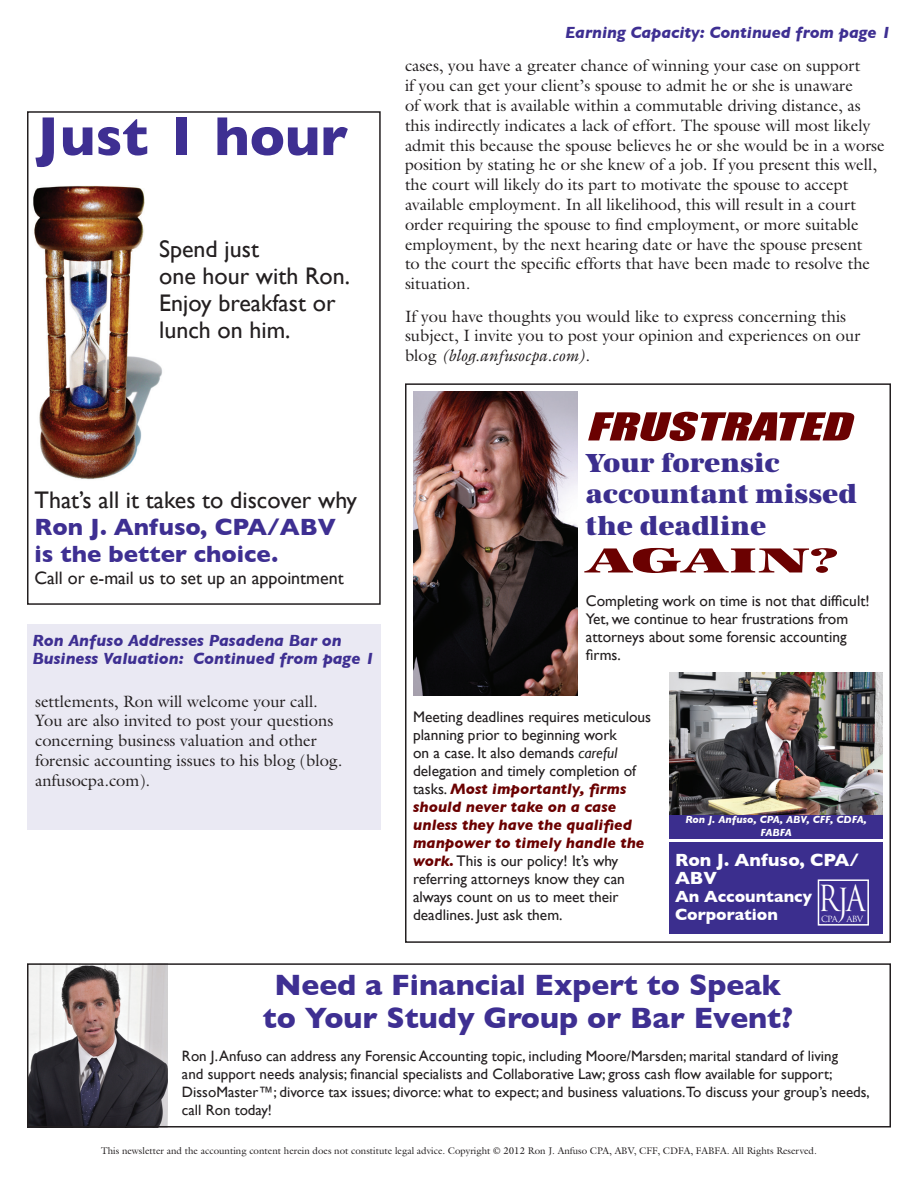
<style>
.page{position:relative;width:918px;height:1188px;background:#fff}
.page>*{position:absolute;margin:0;border:0;box-sizing:border-box;transform-origin:0 0}
.t1{font:700 55.5px "Gill Sans";color:#3e2f92}
.t2{font:700 36px "URW Antiqua T Ultr";color:#6b0101;scale:1.75 1}
.t3{font:italic 35.7px "Impact";color:#6b0101;scale:1.52 1}
.t4{font:34.95px "Trajan Pro";color:#fff;scale:.78 1}
.t5{font:700 30px/33px "Gill Sans";color:#3e2f92;text-align:center}
.t6{font:700 27px/31.5px "URW Antiqua T Ultr";color:#3b2e8e}
.t7{font:24px/27px "Gill Sans";color:#231f20}
.t8{font:700 24px/27px "Gill Sans";color:#3e2f92}
.t9{font:18px "Gill Sans";color:#231f20}
.t10{font:700 18px/18px "Gill Sans";color:#fff}
.t11{font:16.5px/19.8px "Galliard";color:#231f20}
.t12{font:italic 700 16.5px/18px "Gill Sans";color:#3e2f92}
.t13{font:700 16.5px/18px "Gill Sans";color:#fff}
.t14{font:15.3px/18px "Gill Sans";color:#231f20}
.t15{font:15px/18px "Gill Sans";color:#231f20}
.t16{font:italic 700 10.5px/12.6px "Gill Sans";color:#fff;text-align:center}
.t17{font:9.75px "Galliard";color:#231f20}
.t18{font:8.25px "Trajan Pro";letter-spacing:-.095em;color:#fff;scale:1.05 1}
.s1{font-style:italic}
.s2{font-weight:700;font-style:italic;color:#6b0101}
</style>
<div class="page">
<img style="left:33px;top:185px;width:129px;height:295px">
<img style="left:30px;top:966px;width:137px;height:159px">
<img style="left:414px;top:392px;width:164px;height:304px">
<img style="left:670px;top:673px;width:213px;height:142px">
<div style="left:670px;top:842px;width:213px;height:91px;background:#3b2e8e"></div>
<div style="left:670px;top:815px;width:213px;height:24px;background:#3b2e8e"></div>
<div style="left:818px;top:880px;width:50px;height:45px;background:#3e2f92"></div>
<div style="left:818px;top:879px;width:51px;height:47px;border:2px solid #fff"></div>
<div style="left:27px;top:670px;width:354px;height:159px;background:#eae9f3"></div>
<div style="left:27px;top:624px;width:354px;height:50px;background:#eae9f3"></div>
<div style="left:27px;top:111px;width:354px;height:494px;border:2px solid #231f20"></div>
<div style="left:27px;top:963px;width:864px;height:165px;border:2px solid #231f20"></div>
<div style="left:405px;top:383px;width:486px;height:560px;border:2px solid #231f20"></div>
<h1 class="t1" style="left:37px;top:104px;width:313px">Just 1 hour</h1>
<h3 class="t7" style="left:159px;top:235px;width:193px">Spend just<br>one hour with Ron.<br>Enjoy breakfast or lunch on him.</h3>
<h3 class="t7" style="left:35px;top:486px;width:324px">That’s all it takes to discover why</h3>
<h3 class="t8" style="left:35px;top:513px;width:303px">Ron J. Anfuso, CPA/ABV is the better choice.</h3>
<p class="t9" style="left:35px;top:568px;width:311px">Call or e-mail us to set up an appointment</p>
<p class="t12" style="left:32px;top:631px;width:344px">Ron Anfuso Addresses Pasadena Bar on<br>Business Valuation: Continued from page 1</p>
<p class="t11" style="left:35px;top:691px;width:309px">settlements, Ron will welcome your call.<br>You are also invited to post your questions concerning business valuation and other forensic accounting issues to his blog (blog. anfusocpa.com).</p>
<p class="t12" style="left:565px;top:24px;width:327px">Earning Capacity: Continued from page 1</p>
<p class="t11" style="left:405px;top:56px;width:481px">cases, you have a greater chance of winning your case on support<br>if you can get your client’s spouse to admit he or she is unaware<br>of work that is available within a commutable driving distance, as this indirectly indicates a lack of effort. The spouse will most likely admit this because the spouse believes he or she would be in a worse position by stating he or she knew of a job. If you present this well, the court will likely do its part to motivate the spouse to accept available employment. In all likelihood, this will result in a court order requiring the spouse to find employment, or more suitable employment, by the next hearing date or have the spouse present<br>to the court the specific efforts that have been made to resolve the situation.</p>
<p class="t11" style="left:405px;top:306px;width:457px">If you have thoughts you would like to express concerning this subject, I invite you to post your opinion and experiences on our blog <span class="s1">(blog.anfusocpa.com)</span>.</p>
<h3 class="t3" style="left:586px;top:399px;width:185px">FRUSTRATED</h3>
<h3 class="t6" style="left:586px;top:447px;width:273px">Your forensic accountant missed the deadline</h3>
<h2 class="t2" style="left:586px;top:539px;width:146px">AGAIN?</h2>
<p class="t14" style="left:586px;top:591px;width:285px">Completing work on time is not that difficult!<br>Yet, we continue to hear frustrations from attorneys about some forensic accounting firms.</p>
<p class="t14" style="left:413px;top:708px;width:240px">Meeting deadlines requires meticulous planning prior to beginning work<br>on a case. It also demands <span class="s1">careful </span>delegation and timely completion of tasks. <span class="s2">Most importantly, firms should never take on a case unless they have the qualified manpower to timely handle the work.</span> This is our policy! It’s why referring attorneys know they can always count on us to meet their deadlines. Just ask them.</p>
<p class="t16" style="left:685px;top:813px;width:183px">Ron J. Anfuso, CPA, ABV, CFF, CDFA,<br>FABFA</p>
<p class="t10" style="left:675px;top:851px;width:186px">Ron J. Anfuso, CPA/<br>ABV</p>
<p class="t13" style="left:675px;top:887px;width:139px">An Accountancy<br>Corporation</p>
<h3 class="t4" style="left:818px;top:876px;width:62px">RJA</h3>
<p class="t18" style="left:821px;top:914px;width:42px">CPA ABV</p>
<h3 class="t5" style="left:263px;top:968px;width:532px">Need a Financial Expert to Speak to Your Study Group or Bar Event?</h3>
<p class="t15" style="left:182px;top:1046px;width:689px">Ron J. Anfuso can address any Forensic Accounting topic, including Moore/Marsden; marital standard of living<br>and support needs analysis; financial specialists and Collaborative Law; gross cash flow available for support; DissoMaster™; divorce tax issues; divorce: what to expect; and business valuations.To discuss your group’s needs, call Ron today!</p>
<p class="t17" style="left:101px;top:1145px;width:717px">This newsletter and the accounting content herein does not constitute legal advice. Copyright © 2012 Ron J. Anfuso CPA, ABV, CFF, CDFA, FABFA. All Rights Reserved.</p>
</div>
